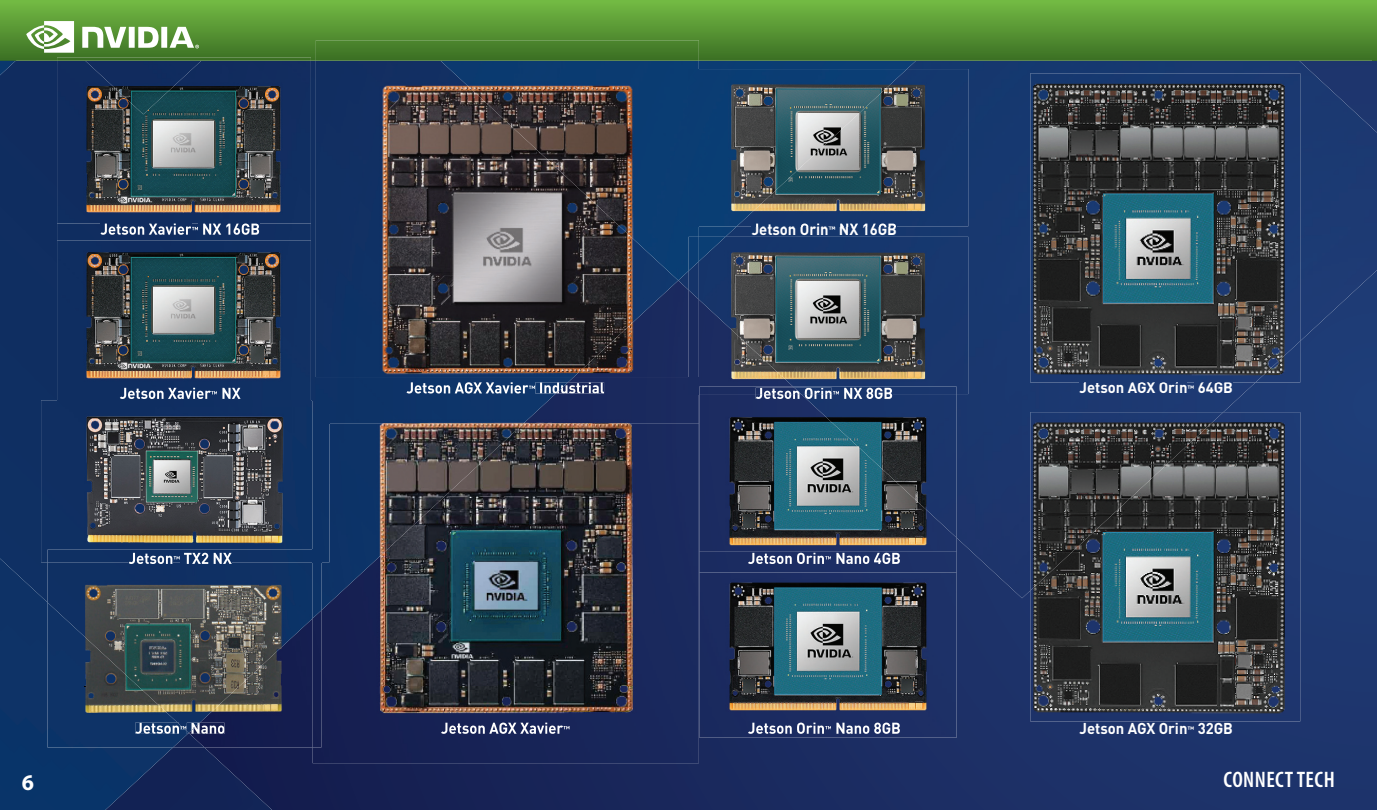
<style>
.page{position:relative;width:1377px;height:810px;background:#fff}
.page>*{position:absolute;margin:0;border:0;box-sizing:border-box;transform-origin:0 0}
.t1{font:600 condensed 22.5px "Myriad Pro";letter-spacing:.02em;color:#fff}
.t2{font:700 22.5px "Myriad Pro";color:#fff}
.t3{font:700 15.53px "DIN Pro";color:#fff;scale:.95 1}
.s1{font-size:7.88px}
</style>
<div class="page">
<svg style="left:272px;top:598px;width:1105px;height:212px;background:#1b2e64"></svg>
<div style="left:0;top:61px;width:316px;height:498px;background:#0f2e61"></div>
<img style="left:0;top:61px;width:50px;height:14px">
<div style="left:173px;top:747px;width:99px;height:63px;background:#122254"></div>
<img style="left:0;top:559px;width:173px;height:251px">
<div style="left:916px;top:61px;width:461px;height:537px;background:#1d3971"></div>
<img style="left:699px;top:61px;width:217px;height:176px">
<svg style="left:0;top:0;width:1377px;height:61px;background:#5a9935"></svg>
<svg style="left:82px;top:27px;width:117px;height:21px"></svg>
<svg style="left:26px;top:21px;width:48px;height:32px"></svg>
<img style="left:41px;top:400px;width:272px;height:162px">
<div style="left:204px;top:731px;width:109px;height:16px;background:#131c4e"></div>
<img style="left:47px;top:550px;width:266px;height:181px">
<img style="left:188px;top:734px;width:16px;height:13px">
<img style="left:47px;top:602px;width:141px;height:145px">
<img style="left:85px;top:686px;width:38px;height:1px">
<img style="left:129px;top:562px;width:43px;height:2px">
<img style="left:180px;top:562px;width:52px;height:2px">
<img style="left:135px;top:723px;width:43px;height:11px">
<img style="left:200px;top:723px;width:24px;height:11px">
<svg style="left:178px;top:723px;width:22px;height:11px"></svg>
<img style="left:129px;top:553px;width:43px;height:9px">
<svg style="left:174px;top:556px;width:6px;height:3px"></svg>
<img style="left:180px;top:553px;width:52px;height:9px">
<img style="left:57px;top:57px;width:254px;height:350px">
<img style="left:85px;top:61px;width:116px;height:53px">
<img style="left:120px;top:388px;width:91px;height:11px">
<svg style="left:211px;top:391px;width:6px;height:3px"></svg>
<img style="left:218px;top:388px;width:23px;height:11px">
<img style="left:57px;top:224px;width:254px;height:17px">
<img style="left:100px;top:224px;width:92px;height:11px">
<svg style="left:192px;top:227px;width:6px;height:3px"></svg>
<img style="left:198px;top:224px;width:61px;height:11px">
<img style="left:678px;top:300px;width:11px;height:77px">
<img style="left:316px;top:61px;width:362px;height:316px">
<img style="left:441px;top:61px;width:258px;height:219px">
<img style="left:316px;top:40px;width:383px;height:21px">
<img style="left:313px;top:423px;width:386px;height:340px">
<img style="left:321px;top:423px;width:203px;height:187px">
<img style="left:441px;top:723px;width:122px;height:11px">
<svg style="left:563px;top:726px;width:6px;height:3px"></svg>
<img style="left:313px;top:377px;width:3px;height:23px">
<div style="left:313px;top:400px;width:16px;height:162px;background:#0d3267"></div>
<img style="left:313px;top:618px;width:8px;height:129px">
<img style="left:313px;top:562px;width:8px;height:56px">
<svg style="left:313px;top:550px;width:8px;height:12px"></svg>
<div style="left:574px;top:377px;width:125px;height:46px;background:#1a295e"></div>
<img style="left:316px;top:377px;width:258px;height:46px">
<img style="left:406px;top:382px;width:123px;height:12px">
<svg style="left:529px;top:386px;width:6px;height:3px"></svg>
<img style="left:568px;top:382px;width:36px;height:12px">
<img style="left:535px;top:382px;width:33px;height:12px">
<img style="left:316px;top:400px;width:13px;height:23px">
<img style="left:699px;top:394px;width:258px;height:344px">
<img style="left:806px;top:394px;width:151px;height:144px">
<img style="left:756px;top:394px;width:37px;height:5px">
<img style="left:806px;top:394px;width:26px;height:5px">
<img style="left:840px;top:394px;width:52px;height:5px">
<img style="left:748px;top:723px;width:76px;height:11px">
<svg style="left:825px;top:726px;width:6px;height:3px"></svg>
<img style="left:832px;top:723px;width:68px;height:11px">
<div style="left:699px;top:552px;width:258px;height:20px;background:#1c2e65"></div>
<img style="left:748px;top:553px;width:76px;height:11px">
<svg style="left:825px;top:556px;width:6px;height:3px"></svg>
<img style="left:832px;top:553px;width:68px;height:11px">
<img style="left:907px;top:69px;width:61px;height:157px">
<img style="left:689px;top:69px;width:218px;height:157px">
<img style="left:752px;top:224px;width:76px;height:2px">
<img style="left:836px;top:224px;width:60px;height:2px">
<img style="left:699px;top:237px;width:269px;height:157px">
<img style="left:699px;top:237px;width:26px;height:24px">
<img style="left:689px;top:300px;width:10px;height:94px">
<svg style="left:678px;top:261px;width:21px;height:39px"></svg>
<img style="left:689px;top:237px;width:10px;height:34px">
<svg style="left:699px;top:377px;width:1px;height:17px"></svg>
<img style="left:806px;top:387px;width:151px;height:7px">
<img style="left:756px;top:388px;width:37px;height:6px">
<svg style="left:793px;top:387px;width:13px;height:12px"></svg>
<img style="left:794px;top:388px;width:38px;height:6px">
<svg style="left:833px;top:391px;width:6px;height:4px"></svg>
<img style="left:840px;top:388px;width:52px;height:6px">
<img style="left:1030px;top:73px;width:270px;height:310px">
<img style="left:1080px;top:382px;width:107px;height:1px">
<img style="left:1194px;top:382px;width:38px;height:1px">
<img style="left:1030px;top:412px;width:270px;height:309px">
<img style="left:1030px;top:412px;width:193px;height:179px">
<p class="t3" style="left:752px;top:219px;width:154px">Jetson Orin<span class="s1">™</span> NX 16GB</p>
<p class="t3" style="left:1080px;top:377px;width:163px">Jetson AGX Orin<span class="s1">™</span> 64GB</p>
<p class="t3" style="left:1080px;top:718px;width:163px">Jetson AGX Orin<span class="s1">™</span> 32GB</p>
<h1 class="t2" style="left:22px;top:767px;width:14px">6</h1>
<h1 class="t1" style="left:1224px;top:765px;width:113px">CONNECT TECH</h1>
</div>
